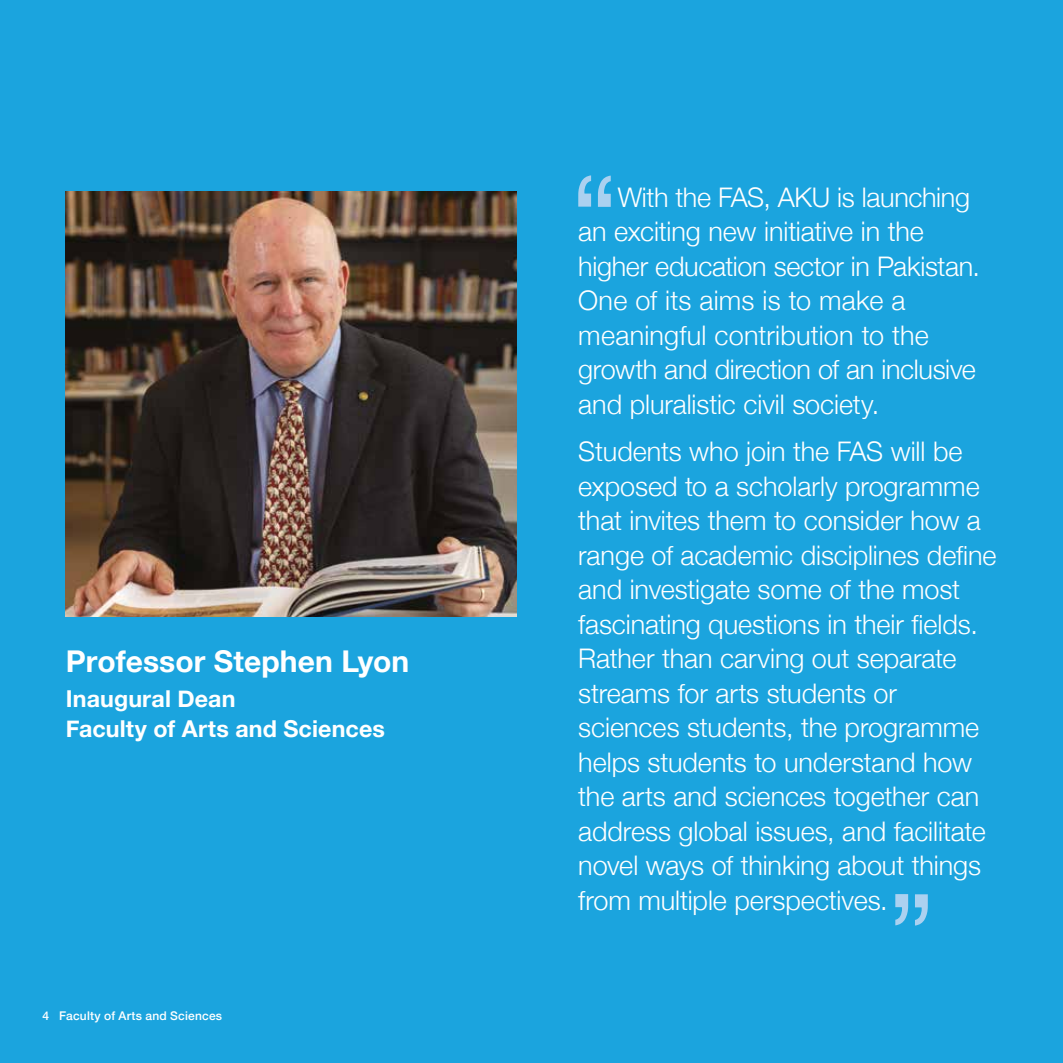
<style>
.page{position:relative;width:1063px;height:1063px;background:#1ba4de}
.page>*{position:absolute;margin:0;border:0;box-sizing:border-box;transform-origin:0 0}
.t1{font:700 30px "Helvetica Neue";color:#fff}
.t2{font:300 27px/34.5px "Helvetica Neue";letter-spacing:-.005em;color:#fff}
.t3{font:700 23.25px/30px "Helvetica Neue";letter-spacing:.005em;color:#fff}
.t4{font:500 12px "Helvetica Neue";letter-spacing:.015em;color:#fff}
</style>
<div class="page">
<svg style="left:578px;top:175px;width:13px;height:32px"></svg>
<svg style="left:598px;top:176px;width:13px;height:31px"></svg>
<svg style="left:915px;top:894px;width:13px;height:32px"></svg>
<svg style="left:895px;top:894px;width:13px;height:31px"></svg>
<img style="left:66px;top:191px;width:451px;height:426px">
<p class="t1" style="left:66px;top:638px;width:345px">Professor Stephen Lyon</p>
<p class="t3" style="left:66px;top:684px;width:321px">Inaugural Dean<br>Faculty of Arts and Sciences</p>
<p class="t4" style="left:43px;top:1007px;width:181px">4 Faculty of Arts and Sciences</p>
<p class="t2" style="left:578px;top:178px;width:403px;text-indent:39px">With the FAS, AKU is launching an exciting new initiative in the higher education sector in Pakistan.<br>One of its aims is to make a meaningful contribution to the growth and direction of an inclusive and pluralistic civil society.</p>
<p class="t2" style="left:578px;top:432px;width:420px">Students who join the FAS will be exposed to a scholarly programme that invites them to consider how a range of academic disciplines define and investigate some of the most fascinating questions in their fields.<br>Rather than carving out separate streams for arts students or sciences students, the programme helps students to understand how the arts and sciences together can address global issues, and facilitate novel ways of thinking about things from multiple perspectives.</p>
</div>
